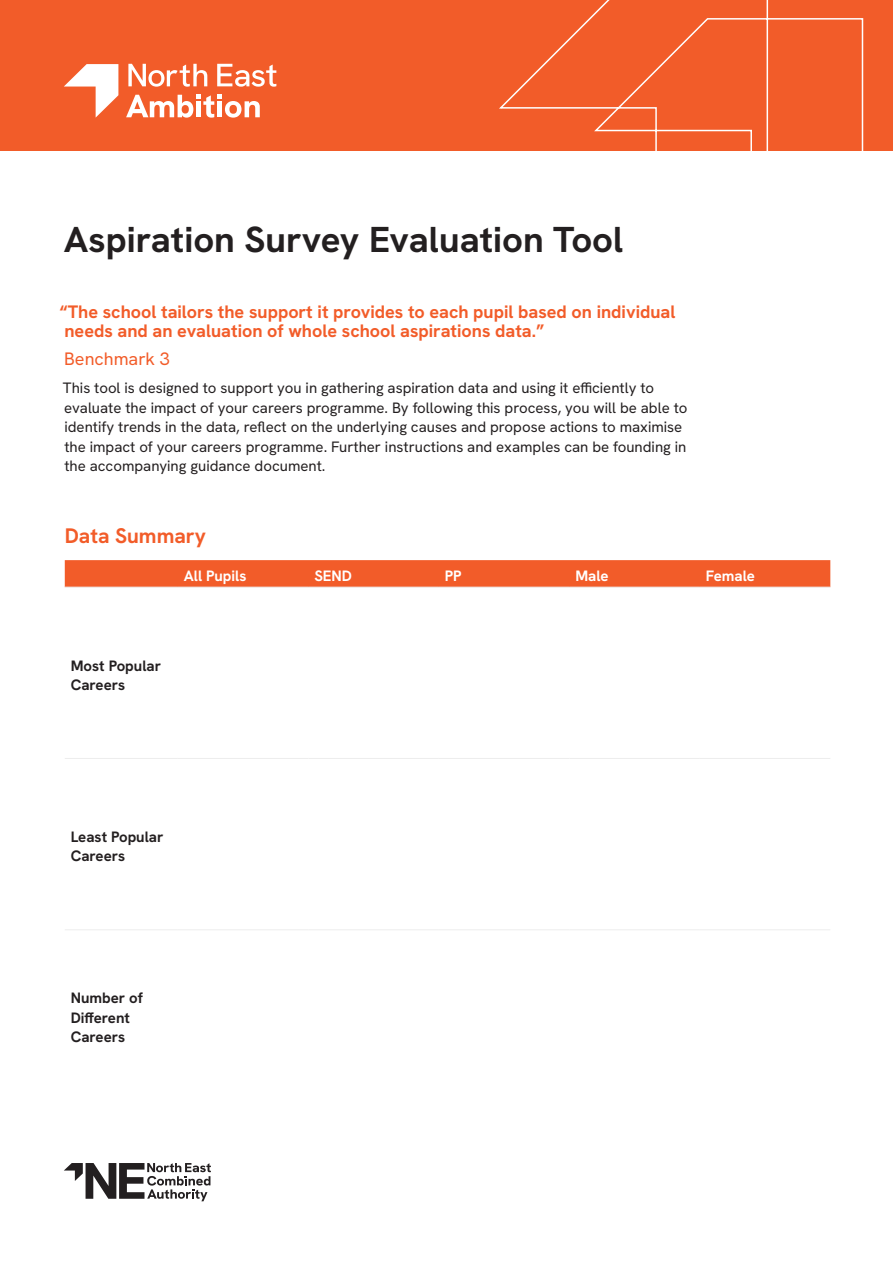
<style>
.page{position:relative;width:893px;height:1263px;background:#fff}
.page>*{position:absolute;margin:0;border:0;box-sizing:border-box;transform-origin:0 0}
.t1{font:700 36px "Hanken Grotesk";color:#231f20}
.t2{font:700 21px "Hanken Grotesk";color:#f25c29}
.t3{font:700 18px/19.5px "Hanken Grotesk";color:#f25c29}
.t4{font:18px "Hanken Grotesk";color:#f25c29}
.t5{font:15px/19.5px "Hanken Grotesk";color:#231f20}
.t6{font:700 15px/19.5px "Hanken Grotesk";color:#231f20}
.t7{font:700 15px "Hanken Grotesk";color:#fff}
</style>
<div class="page">
<svg style="left:64px;top:1163px;width:147px;height:38px"></svg>
<div style="left:0;top:0;width:893px;height:151px;background:#f25c29"></div>
<svg style="left:499px;top:0;width:365px;height:151px"></svg>
<svg style="left:128px;top:64px;width:79px;height:23px"></svg>
<svg style="left:217px;top:64px;width:59px;height:23px"></svg>
<svg style="left:126px;top:95px;width:134px;height:23px"></svg>
<svg style="left:64px;top:64px;width:54px;height:54px"></svg>
<svg style="left:65px;top:560px;width:765px;height:27px;background:#f15e2c"></svg>
<hr style="left:65px;top:587px;width:113px;height:1px;background:#ededed">
<hr style="left:178px;top:587px;width:130px;height:1px;background:#ededed">
<hr style="left:308px;top:587px;width:131px;height:1px;background:#ededed">
<hr style="left:439px;top:587px;width:130px;height:1px;background:#ededed">
<hr style="left:569px;top:587px;width:131px;height:1px;background:#ededed">
<hr style="left:700px;top:587px;width:130px;height:1px;background:#ededed">
<hr style="left:65px;top:758px;width:113px;height:1px;background:#ededed">
<hr style="left:178px;top:758px;width:130px;height:1px;background:#ededed">
<hr style="left:308px;top:758px;width:131px;height:1px;background:#ededed">
<hr style="left:439px;top:758px;width:130px;height:1px;background:#ededed">
<hr style="left:569px;top:758px;width:131px;height:1px;background:#ededed">
<hr style="left:700px;top:758px;width:130px;height:1px;background:#ededed">
<hr style="left:65px;top:929px;width:113px;height:1px;background:#ededed">
<hr style="left:178px;top:929px;width:130px;height:1px;background:#ededed">
<hr style="left:308px;top:929px;width:131px;height:1px;background:#ededed">
<hr style="left:439px;top:929px;width:130px;height:1px;background:#ededed">
<hr style="left:569px;top:929px;width:131px;height:1px;background:#ededed">
<hr style="left:700px;top:929px;width:130px;height:1px;background:#ededed">
<h1 class="t1" style="left:64px;top:216px;width:561px">Aspiration Survey Evaluation Tool</h1>
<p class="t3" style="left:59px;top:301px;width:617px">“The school tailors the support it provides to each pupil based on individual needs and an evaluation of whole school aspirations data.”</p>
<p class="t4" style="left:64px;top:347px;width:107px">Benchmark 3</p>
<p class="t5" style="left:63px;top:378px;width:626px">This tool is designed to support you in gathering aspiration data and using it efficiently to evaluate the impact of your careers programme. By following this process, you will be able to identify trends in the data, reflect on the underlying causes and propose actions to maximise the impact of your careers programme. Further instructions and examples can be founding in the accompanying guidance document.</p>
<h2 class="t2" style="left:65px;top:522px;width:143px">Data Summary</h2>
<p class="t7" style="left:184px;top:566px;width:64px">All Pupils</p>
<p class="t7" style="left:314px;top:566px;width:39px">SEND</p>
<p class="t7" style="left:445px;top:566px;width:18px">PP</p>
<p class="t7" style="left:575px;top:566px;width:35px">Male</p>
<p class="t7" style="left:706px;top:566px;width:51px">Female</p>
<p class="t6" style="left:71px;top:655px;width:92px">Most Popular<br>Careers</p>
<p class="t6" style="left:71px;top:826px;width:94px">Least Popular<br>Careers</p>
<p class="t6" style="left:71px;top:988px;width:74px">Number of<br>Different<br>Careers</p>
</div>
